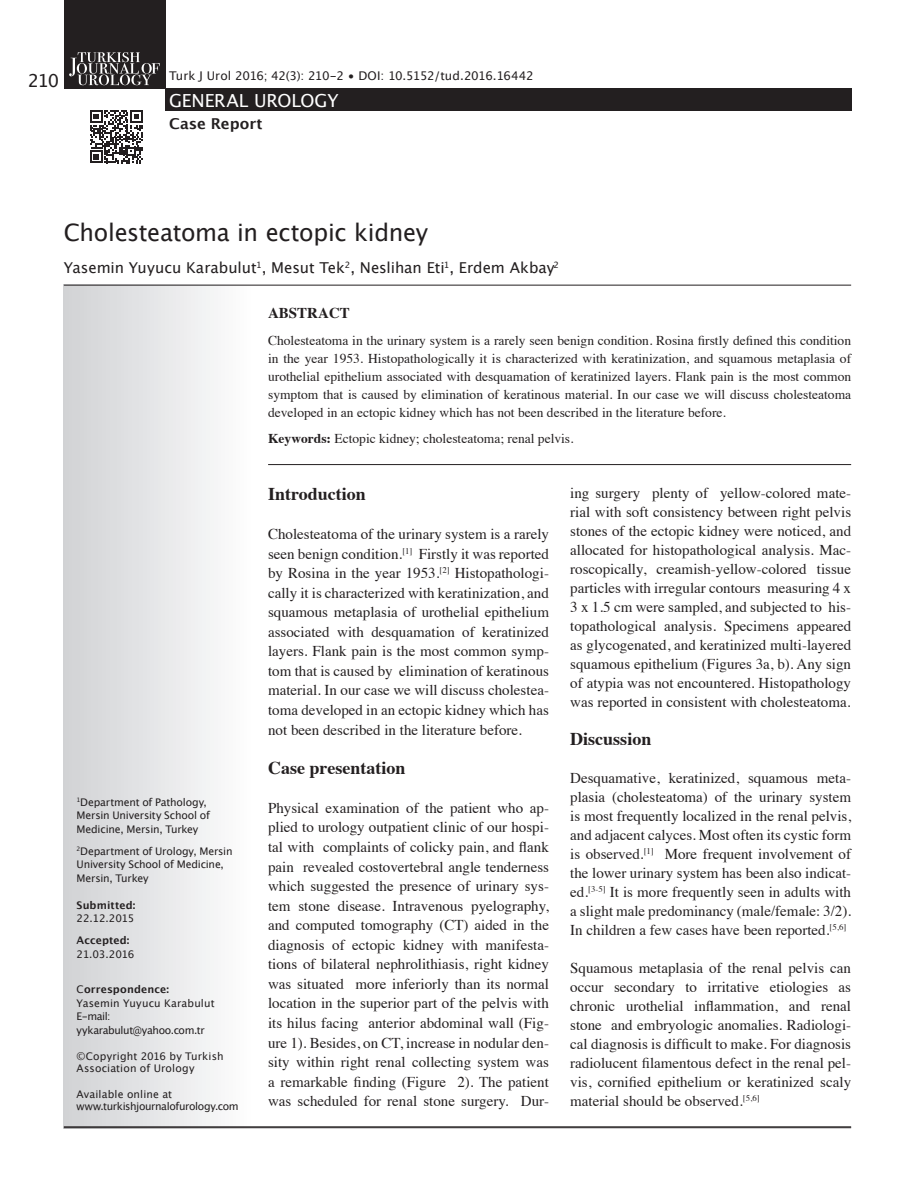
<style>
.page{position:relative;width:915px;height:1191px;background:#fff}
.page>*{position:absolute;margin:0;border:0;box-sizing:border-box;transform-origin:0 0}
.zz_Uroloji_running{font:24px "Lucida Grande";letter-spacing:-.01em;color:#231f20}
.t1{font:700 18px "Times";color:#231f20}
.zz_Uroloji_running-2{font:18px "Lucida Grande";letter-spacing:-.01em;color:#fff}
.zz_Uroloji_running-3{font:18px "Lucida Grande";color:#231f20}
.t2{font:15px/19px "Times";color:#231f20;text-align:justify}
.zz_Uroloji_running-4{font:15px "Lucida Grande";letter-spacing:-.005em;color:#231f20}
.zz_Uroloji_running-5{font:700 15px "Lucida Grande";color:#231f20}
.zz_Uroloji_running-6{font:700 15px "Times";color:#231f20}
.t3{font:13.5px/18px "Times";color:#231f20;text-align:justify}
.zz_Uroloji_running-7{font:12px "Lucida Grande";letter-spacing:-.035em;color:#231f20}
.zz_Uroloji_running-8{font:10.5px/13.5px "Lucida Grande";letter-spacing:-.015em;color:#231f20}
.zz_Uroloji_running-9{font:10.5px/12.6px "Lucida Grande";letter-spacing:.01em;color:#231f20}
.zz_Uroloji_running-10{font:10.5px "Lucida Grande";letter-spacing:.015em;color:#231f20}
.zz_Uroloji_running-11{font:700 10.5px "Lucida Grande";letter-spacing:.01em;color:#231f20}
.zz_Uroloji_running-12{font:10.5px "Lucida Grande";letter-spacing:-.035em;color:#231f20}
.s1{font-weight:400}
.s2{font-weight:700}
</style>
<div class="page">
<div style="left:64px;top:285px;width:189px;height:843px;background:linear-gradient(to right,#d0d2d4,#fefefe)"></div>
<hr style="left:64px;top:285px;width:786px;height:1px;background:#231f20">
<hr style="left:64px;top:1127px;width:786px;height:1px;background:#231f20">
<hr style="left:64px;top:1126px;width:786px;height:1px;background:#231f20">
<hr style="left:268px;top:464px;width:582px;height:1px;background:#231f20">
<div style="left:64px;top:0;width:101px;height:89px;background:#231f20"></div>
<div style="left:165px;top:88px;width:685px;height:23px;background:#231f20"></div>
<svg style="left:69px;top:52px;width:91px;height:33px"></svg>
<svg style="left:90px;top:110px;width:53px;height:53px"></svg>
<p class="zz_Uroloji_running-3" style="left:28px;top:70px;width:33px">210</p>
<p class="zz_Uroloji_running-7" style="left:169px;top:69px;width:366px">Turk J Urol 2016; 42(3): 210-2 • DOI: 10.5152/tud.2016.16442</p>
<p class="zz_Uroloji_running-2" style="left:169px;top:90px;width:171px">GENERAL UROLOGY</p>
<p class="zz_Uroloji_running-5" style="left:169px;top:112px;width:95px">Case Report</p>
<p class="zz_Uroloji_running" style="left:64px;top:219px;width:365px">Cholesteatoma in ectopic kidney</p>
<p class="zz_Uroloji_running-4" style="left:64px;top:259px;width:496px">Yasemin Yuyucu Karabulut<sup>1</sup>, Mesut Tek<sup>2</sup>, Neslihan Eti<sup>1</sup>, Erdem Akbay<sup>2</sup></p>
<p class="zz_Uroloji_running-8" style="left:77px;top:795px;width:135px"><sup>1</sup>Department of Pathology,<br>Mersin University School of<br>Medicine, Mersin, Turkey</p>
<p class="zz_Uroloji_running-8" style="left:77px;top:844px;width:157px"><sup>2</sup>Department of Urology, Mersin<br>University School of Medicine,<br>Mersin, Turkey</p>
<p class="zz_Uroloji_running-11" style="left:77px;top:896px;width:60px">Submitted:</p>
<p class="zz_Uroloji_running-8" style="left:77px;top:911px;width:59px">22.12.2015</p>
<p class="zz_Uroloji_running-11" style="left:77px;top:931px;width:54px">Accepted:</p>
<p class="zz_Uroloji_running-8" style="left:77px;top:947px;width:59px">21.03.2016</p>
<p class="zz_Uroloji_running-11" style="left:77px;top:980px;width:94px"><span class="s1">C</span>orrespondence:</p>
<p class="zz_Uroloji_running-10" style="left:77px;top:996px;width:139px">Yasemin Yuyucu Karabulut</p>
<p class="zz_Uroloji_running-8" style="left:77px;top:1009px;width:129px">E-mail: yykarabulut@yahoo.com.tr</p>
<p class="zz_Uroloji_running-9" style="left:77px;top:1049px;width:148px">©Copyright 2016 by Turkish<br>Association of Urology</p>
<p class="zz_Uroloji_running-10" style="left:77px;top:1087px;width:97px">Available online at</p>
<p class="zz_Uroloji_running-12" style="left:77px;top:1100px;width:163px">www.turkishjournalofurology.com</p>
<p class="zz_Uroloji_running-6" style="left:268px;top:298px;width:83px">ABSTRACT</p>
<p class="t3" style="left:268px;top:330px;width:584px">Cholesteatoma in the urinary system is a rarely seen benign condition. Rosina firstly defined this condition in the year 1953. Histopathologically it is characterized with keratinization, and squamous metaplasia of urothelial epithelium associated with desquamation of keratinized layers. Flank pain is the most common symptom that is caused by elimination of keratinous material. In our case we will discuss cholesteatoma developed in an ectopic kidney which has not been described in the literature before.</p>
<p class="t3" style="left:268px;top:428px;width:307px"><span class="s2">Keywords:</span> Ectopic kidney; cholesteatoma; renal pelvis.</p>
<p class="t1" style="left:268px;top:476px;width:99px">Introduction</p>
<p class="t2" style="left:268px;top:523px;width:282px;line-height:19.5px">Cholesteatoma of the urinary system is a rarely seen benign condition.<sup>[1]</sup> Firstly it was reported by Rosina in the year 1953.<sup>[2]</sup> Histopathologi&shy;cally it is characterized with keratinization, and squamous metaplasia of urothelial epithelium associated with desquamation of keratinized layers. Flank pain is the most common symp&shy;tom that is caused by elimination of keratinous material. In our case we will discuss cholestea&shy;toma developed in an ectopic kidney which has not been described in the literature before.</p>
<p class="t1" style="left:268px;top:750px;width:139px">Case presentation</p>
<p class="t2" style="left:268px;top:796px;width:282px;line-height:19.5px">Physical examination of the patient who ap&shy;plied to urology outpatient clinic of our hospi&shy;tal with complaints of colicky pain, and flank pain revealed costovertebral angle tenderness which suggested the presence of urinary sys&shy;tem stone disease. Intravenous pyelography, and computed tomography (CT) aided in the diagnosis of ectopic kidney with manifesta&shy;tions of bilateral nephrolithiasis, right kidney was situated more inferiorly than its normal location in the superior part of the pelvis with its hilus facing anterior abdominal wall (Fig&shy;ure 1). Besides, on CT, increase in nodular den&shy;sity within right renal collecting system was a remarkable finding (Figure 2). The patient was scheduled for renal stone surgery. Dur-</p>
<p class="t2" style="left:570px;top:482px;width:282px">ing surgery plenty of yellow-colored mate&shy;rial with soft consistency between right pelvis stones of the ectopic kidney were noticed, and allocated for histopathological analysis. Mac&shy;roscopically, creamish-yellow-colored tissue particles with irregular contours measuring 4 x 3 x 1.5 cm were sampled, and subjected to his&shy;topathological analysis. Specimens appeared as glycogenated, and keratinized multi-layered squamous epithelium (Figures 3a, b). Any sign of atypia was not encountered. Histopathology was reported in consistent with cholesteatoma.</p>
<p class="t1" style="left:570px;top:721px;width:83px">Discussion</p>
<p class="t2" style="left:570px;top:767px;width:282px">Desquamative, keratinized, squamous meta&shy;plasia (cholesteatoma) of the urinary system is most frequently localized in the renal pelvis, and adjacent calyces. Most often its cystic form is observed.<sup>[1]</sup> More frequent involvement of the lower urinary system has been also indicat&shy;ed.<sup>[3-5]</sup> It is more frequently seen in adults with a slight male predominancy (male/female: 3/2).<br>In children a few cases have been reported.<sup>[5,6]</sup></p>
<p class="t2" style="left:570px;top:957px;width:282px">Squamous metaplasia of the renal pelvis can occur secondary to irritative etiologies as chronic urothelial inflammation, and renal stone and embryologic anomalies. Radiologi&shy;cal diagnosis is difficult to make. For diagnosis radiolucent filamentous defect in the renal pel&shy;vis, cornified epithelium or keratinized scaly material should be observed.<sup>[5,6]</sup></p>
</div>
